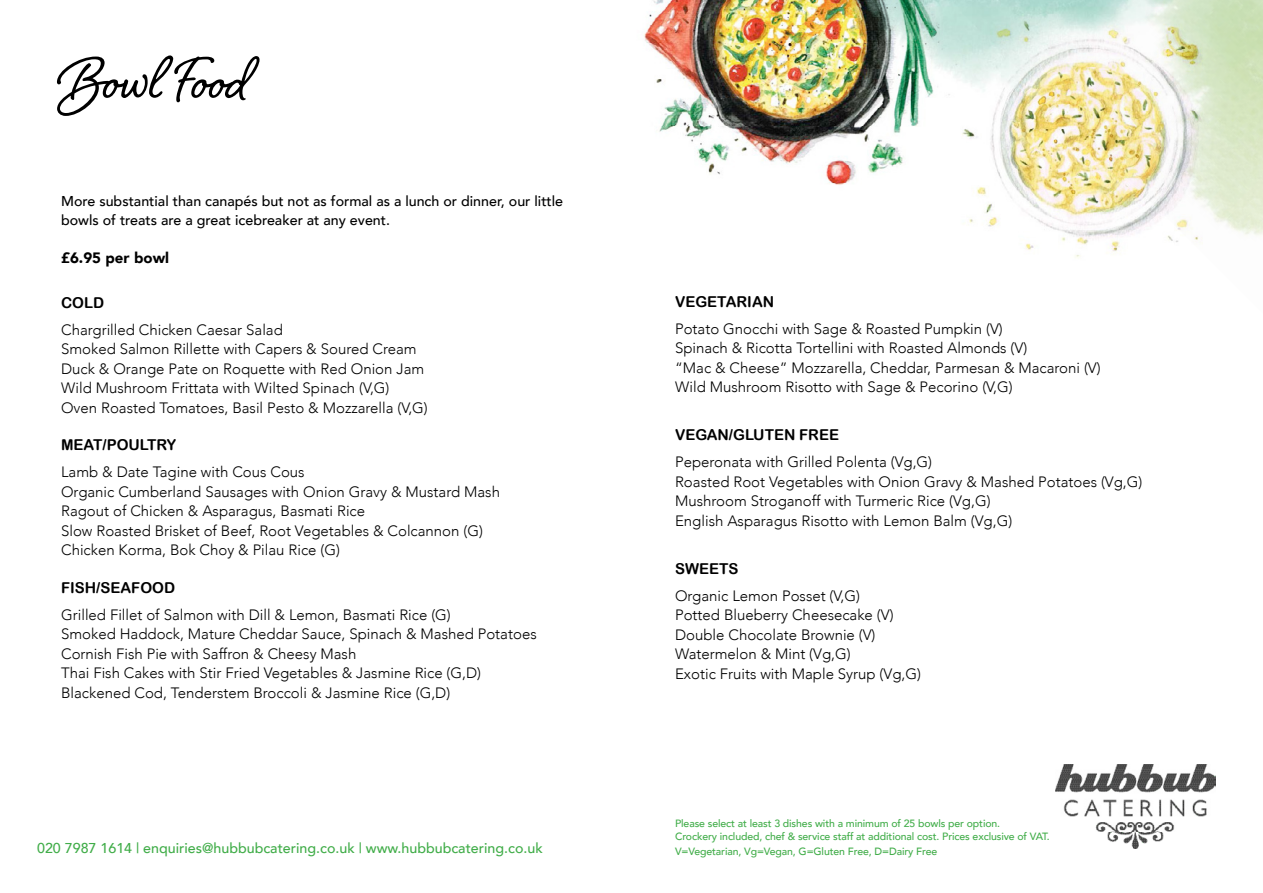
<style>
.page{position:relative;width:1263px;height:893px;background:#fff}
.page>*{position:absolute;margin:0;border:0;box-sizing:border-box;transform-origin:0 0}
.t1{font:75px "Shelby";letter-spacing:-.01em;color:#000}
.t2{font:300 15px/19.5px "Avenir";color:#000}
.t3{font:15px "Arial Rounded MT Bold";color:#000}
.t4{font:900 15px "Avenir";color:#000}
.t5{font:500 14.25px/19.5px "Avenir";color:#000}
.t6{font:500 14.25px "Avenir";color:#41ad49}
.t7{font:500 10.5px/12.6px "Avenir";letter-spacing:-.01em;color:#41ad49}
</style>
<div class="page">
<img style="left:643px;top:0;width:315px;height:185px">
<img style="left:936px;top:9px;width:288px;height:250px">
<hr style="left:1262px;top:0;width:1px;height:893px;background:#838282">
<hr style="left:0;top:0;width:1px;height:893px;background:#838282">
<img style="left:1055px;top:765px;width:160px;height:83px">
<h1 class="t1" style="left:60px;top:28px;width:189px">Bowl Food</h1>
<p class="t5" style="left:61px;top:190px;width:504px">More substantial than canapés but not as formal as a lunch or dinner, our little bowls of treats are a great icebreaker at any event.</p>
<p class="t4" style="left:61px;top:245px;width:110px">£6.95 per bowl</p>
<p class="t3" style="left:61px;top:294px;width:45px">COLD</p>
<p class="t2" style="left:61px;top:320px;width:368px">Chargrilled Chicken Caesar Salad<br>Smoked Salmon Rillette with Capers &amp; Soured Cream Duck &amp; Orange Pate on Roquette with Red Onion Jam Wild Mushroom Frittata with Wilted Spinach (V,G)<br>Oven Roasted Tomatoes, Basil Pesto &amp; Mozzarella (V,G)</p>
<p class="t3" style="left:61px;top:436px;width:116px">MEAT/POULTRY</p>
<p class="t2" style="left:61px;top:462px;width:440px">Lamb &amp; Date Tagine with Cous Cous<br>Organic Cumberland Sausages with Onion Gravy &amp; Mustard Mash Ragout of Chicken &amp; Asparagus, Basmati Rice<br>Slow Roasted Brisket of Beef, Root Vegetables &amp; Colcannon (G)<br>Chicken Korma, Bok Choy &amp; Pilau Rice (G)</p>
<p class="t3" style="left:61px;top:579px;width:116px">FISH/SEAFOOD</p>
<p class="t2" style="left:61px;top:605px;width:477px">Grilled Fillet of Salmon with Dill &amp; Lemon, Basmati Rice (G)<br>Smoked Haddock, Mature Cheddar Sauce, Spinach &amp; Mashed Potatoes Cornish Fish Pie with Saffron &amp; Cheesy Mash<br>Thai Fish Cakes with Stir Fried Vegetables &amp; Jasmine Rice (G,D)<br>Blackened Cod, Tenderstem Broccoli &amp; Jasmine Rice (G,D)</p>
<p class="t6" style="left:37px;top:835px;width:507px">020 7987 1614 | enquiries@hubbubcatering.co.uk | www.hubbubcatering.co.uk</p>
<p class="t3" style="left:675px;top:293px;width:101px">VEGETARIAN</p>
<p class="t2" style="left:675px;top:319px;width:427px">Potato Gnocchi with Sage &amp; Roasted Pumpkin (V)<br>Spinach &amp; Ricotta Tortellini with Roasted Almonds (V)<br>“Mac &amp; Cheese” Mozzarella, Cheddar, Parmesan &amp; Macaroni (V)<br>Wild Mushroom Risotto with Sage &amp; Pecorino (V,G)</p>
<p class="t3" style="left:675px;top:426px;width:166px">VEGAN/GLUTEN FREE</p>
<p class="t2" style="left:675px;top:452px;width:469px">Peperonata with Grilled Polenta (Vg,G)<br>Roasted Root Vegetables with Onion Gravy &amp; Mashed Potatoes (Vg,G)<br>Mushroom Stroganoff with Turmeric Rice (Vg,G)<br>English Asparagus Risotto with Lemon Balm (Vg,G)</p>
<p class="t3" style="left:675px;top:560px;width:65px">SWEETS</p>
<p class="t2" style="left:675px;top:586px;width:247px">Organic Lemon Posset (V,G)<br>Potted Blueberry Cheesecake (V)<br>Double Chocolate Brownie (V)<br>Watermelon &amp; Mint (Vg,G)<br>Exotic Fruits with Maple Syrup (Vg,G)</p>
<p class="t7" style="left:675px;top:817px;width:376px">Please select at least 3 dishes with a minimum of 25 bowls per option.<br>Crockery included, chef &amp; service staff at additional cost. Prices exclusive of VAT.</p>
<p class="t7" style="left:675px;top:845px;width:264px">V=Vegetarian, Vg=Vegan, G=Gluten Free, D=Dairy Free</p>
</div>
